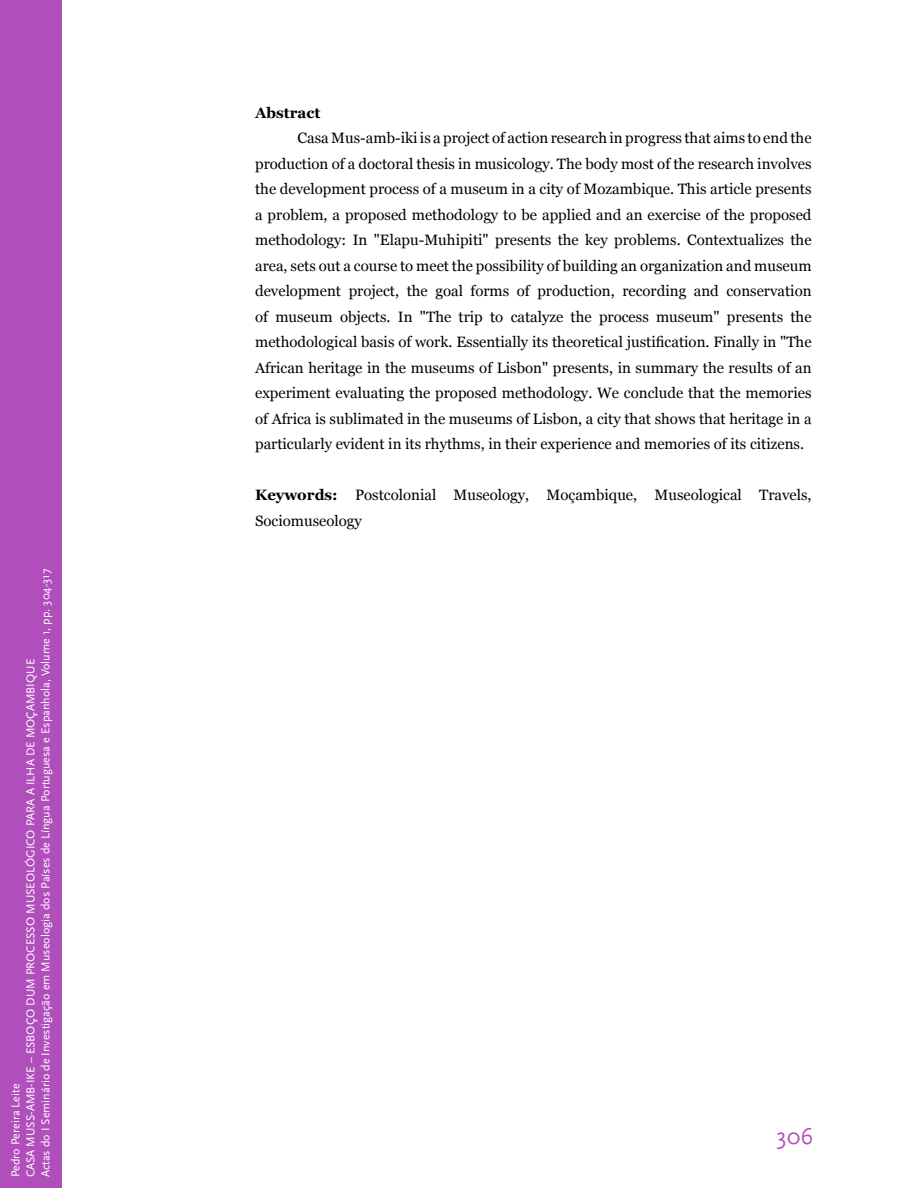
<style>
.page{position:relative;width:918px;height:1188px;background:#fff}
.page>*{position:absolute;margin:0;border:0;box-sizing:border-box;transform-origin:0 0}
.t1{font:24px "Scala Sans Pro";color:#b04fbb}
.t2{font:15px/25.5px "Georgia";color:#000;text-align:justify}
.t3{font:700 15px "Georgia";color:#000}
.t4{font:12px/15px "Scala Sans Pro";color:#fff}
.s1{font-weight:700}
</style>
<div class="page">
<div style="left:0;top:0;width:62px;height:1188px;background:#b04fbb"></div>
<p class="t4" style="left:9px;top:1177px;width:610px;rotate:-90deg">Pedro Pereira Leite<br>CASA MUSS-AMB-IKE – ESBOÇO DUM PROCESSO MUSEOLÓGICO PARA A ILHA DE MOÇAMBIQUE<br>Actas do I Seminário de Investigação em Museologia dos Países de Língua Portuguesa e Espanhola, Volume 1, pp. 304-317</p>
<p class="t3" style="left:255px;top:106px;width:67px">Abstract</p>
<p class="t2" style="left:255px;top:126px;width:558px;text-indent:43px">Casa Mus-amb-iki is a project of action research in progress that aims to end the production of a doctoral thesis in musicology. The body most of the research involves the development process of a museum in a city of Mozambique. This article presents a problem, a proposed methodology to be applied and an exercise of the proposed methodology: In "Elapu-Muhipiti" presents the key problems. Contextualizes the area, sets out a course to meet the possibility of building an organization and museum development project, the goal forms of production, recording and conservation of museum objects. In "The trip to catalyze the process museum" presents the methodological basis of work. Essentially its theoretical justification. Finally in "The African heritage in the museums of Lisbon" presents, in summary the results of an experiment evaluating the proposed methodology. We conclude that the memories of Africa is sublimated in the museums of Lisbon, a city that shows that heritage in a particularly evident in its rhythms, in their experience and memories of its citizens.</p>
<p class="t2" style="left:255px;top:483px;width:558px"><span class="s1">Keywords:</span> Postcolonial Museology, Moçambique, Museological Travels,<br>Sociomuseology</p>
<h1 class="t1" style="left:776px;top:1124px;width:39px">306</h1>
</div>
